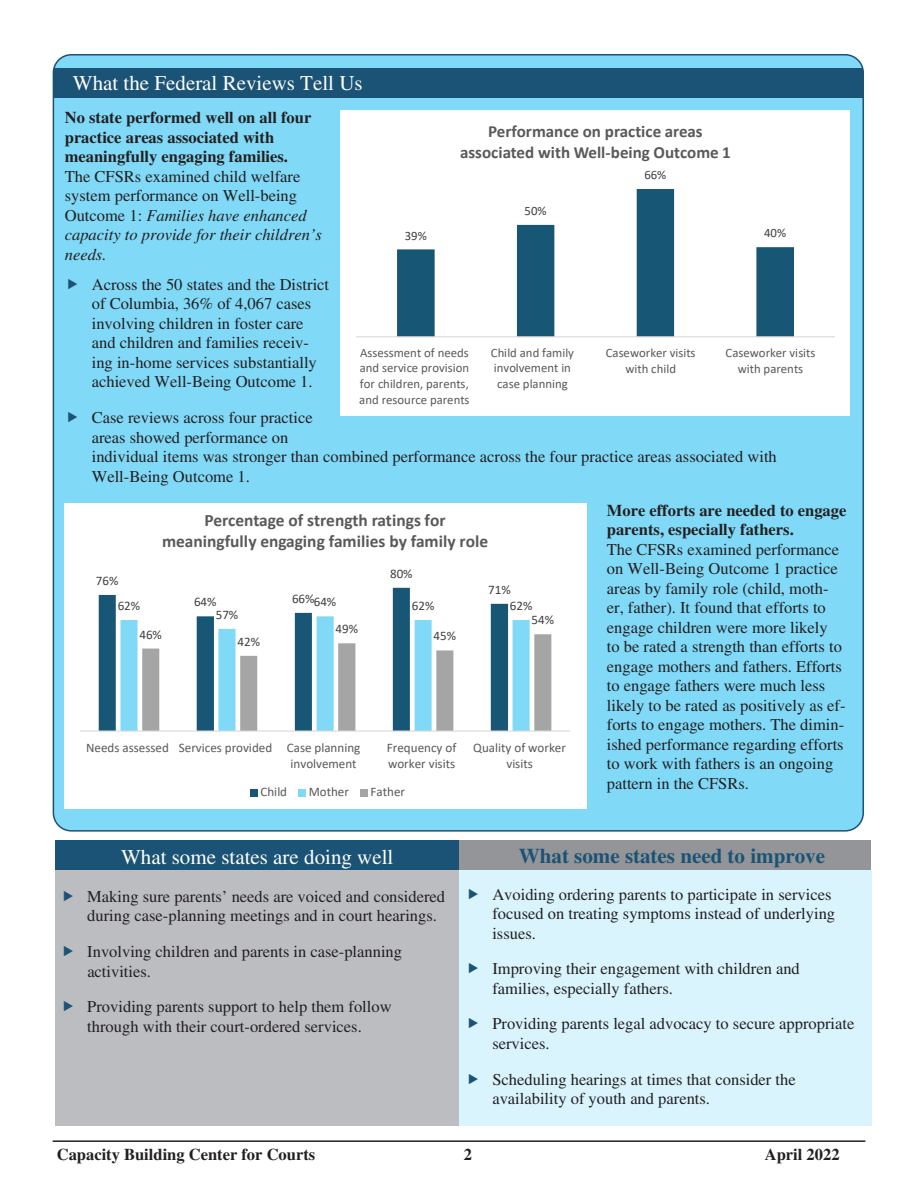
<style>
.page{position:relative;width:918px;height:1188px;background:#fff}
.page>*{position:absolute;margin:0;border:0;box-sizing:border-box;transform-origin:0 0}
.Heading_1{font:21px "Times";color:#fff}
.t1{font:700 21px "Times";color:#1a5375}
.t2{font:700 17.4px/21.3px "Calibri";letter-spacing:-.005em;color:#595959;text-align:center}
.t3{font:700 16.95px/20.7px "Calibri";color:#595959;text-align:center}
.t4{font:16.5px/19.5px "Times";color:#231f20}
.t5{font:700 16.5px/19.5px "Times";color:#231f20}
.t6{font:13.05px/15.9px "Calibri";color:#595959;text-align:right}
.t7{font:13.05px "Calibri";color:#404040}
.t8{font:12.75px/15.6px "Calibri";color:#595959;text-align:center}
.t9{font:12.75px "Calibri";color:#404040}
.s1{font-weight:400}
.s2{font-weight:400;font-style:italic}
.s3{font-weight:700}
</style>
<div class="page">
<hr style="left:53px;top:1140px;width:812px;height:2px;background:#231f20">
<div style="left:53px;top:55px;width:810px;height:776px;background:#80d9f7;border-radius:18px"></div>
<div style="left:459px;top:870px;width:413px;height:256px;background:#d9f4fd"></div>
<div style="left:459px;top:841px;width:412px;height:29px;background:#939598"></div>
<div style="left:56px;top:870px;width:403px;height:256px;background:#bcbdc0"></div>
<div style="left:56px;top:841px;width:403px;height:29px;background:#1a5375"></div>
<div style="left:54px;top:68px;width:808px;height:30px;background:#1a5375"></div>
<div style="left:341px;top:110px;width:509px;height:306px;background:#fff"></div>
<svg style="left:397px;top:189px;width:397px;height:147px"></svg>
<hr style="left:356px;top:336px;width:479px;height:1px;background:#d9d9d9">
<div style="left:64px;top:503px;width:522px;height:306px;background:#fff"></div>
<svg style="left:99px;top:588px;width:409px;height:142px"></svg>
<svg style="left:120px;top:616px;width:410px;height:114px"></svg>
<svg style="left:142px;top:634px;width:409px;height:96px"></svg>
<hr style="left:80px;top:730px;width:490px;height:2px;background:#d9d9d9">
<div style="left:250px;top:789px;width:7px;height:7px;background:#175675"></div>
<div style="left:299px;top:789px;width:7px;height:7px;background:#80d9f7"></div>
<div style="left:360px;top:789px;width:8px;height:7px;background:#a5a5a5"></div>
<h2 class="Heading_1" style="left:73px;top:71px;width:291px">What the Federal Reviews Tell Us</h2>
<p class="t5" style="left:65px;top:107px;width:259px">No state performed well on all four practice areas associated with meaningfully engaging families.<br><span class="s1">The CFSRs examined child welfare system performance on Well-being<br>Outcome 1:</span> <span class="s2">Families have enhanced capacity to provide for their children’s needs.</span></p>
<p class="t4" style="left:92px;top:275px;width:239px">Across the 50 states and the District of Columbia, 36% of 4,067 cases involving children in foster care and children and families receiv&shy;ing in-home services substantially achieved Well-Being Outcome 1.</p>
<p class="t4" style="left:92px;top:408px;width:687px">Case reviews across four practice<br>areas showed performance on<br>individual items was stronger than combined performance across the four practice areas associated with Well-Being Outcome 1.</p>
<p class="t3" style="left:460px;top:121px;width:272px">Performance on practice areas associated with Well-being Outcome 1</p>
<p class="t9" style="left:644px;top:166px;width:24px">66%</p>
<p class="t9" style="left:525px;top:202px;width:24px">50%</p>
<p class="t9" style="left:764px;top:224px;width:24px">40%</p>
<p class="t9" style="left:405px;top:227px;width:24px">39%</p>
<p class="t8" style="left:359px;top:345px;width:112px;text-align:justify">Assessment of needs and service provision for children, parents, and resource parents</p>
<p class="t8" style="left:491px;top:345px;width:85px;text-align:left">Child and family involvement in case planning</p>
<p class="t8" style="left:606px;top:345px;width:91px">Caseworker visits with child</p>
<p class="t8" style="left:726px;top:345px;width:91px">Caseworker visits with parents</p>
<p class="t2" style="left:162px;top:509px;width:328px">Percentage of strength ratings for meaningfully engaging families by family role</p>
<p class="t7" style="left:96px;top:571px;width:24px">76%</p>
<p class="t7" style="left:118px;top:596px;width:24px">62%</p>
<p class="t7" style="left:139px;top:625px;width:24px">46%</p>
<p class="t7" style="left:390px;top:564px;width:24px">80%</p>
<p class="t7" style="left:488px;top:580px;width:24px">71%</p>
<p class="t7" style="left:194px;top:593px;width:24px">64%</p>
<p class="t7" style="left:292px;top:589px;width:24px">66%</p>
<p class="t7" style="left:314px;top:593px;width:24px">64%</p>
<p class="t7" style="left:412px;top:596px;width:24px">62%</p>
<p class="t7" style="left:510px;top:596px;width:24px">62%</p>
<p class="t7" style="left:216px;top:605px;width:24px">57%</p>
<p class="t7" style="left:532px;top:611px;width:24px">54%</p>
<p class="t7" style="left:335px;top:620px;width:24px">49%</p>
<p class="t7" style="left:434px;top:627px;width:24px">45%</p>
<p class="t7" style="left:237px;top:632px;width:24px">42%</p>
<p class="t6" style="left:86px;top:739px;width:276px">Needs assessed Services provided Case planning involvement</p>
<p class="t6" style="left:387px;top:739px;width:71px;text-align:left">Frequency of worker visits</p>
<p class="t6" style="left:473px;top:739px;width:94px;text-align:center">Quality of worker visits</p>
<p class="t6" style="left:260px;top:784px;width:28px">Child</p>
<p class="t6" style="left:309px;top:784px;width:42px">Mother</p>
<p class="t6" style="left:371px;top:784px;width:36px">Father</p>
<p class="t4" style="left:607px;top:500px;width:241px"><span class="s3">More efforts are needed to engage parents, especially fathers.<br></span>The CFSRs examined performance on Well-Being Outcome 1 practice areas by family role (child, moth&shy;er, father). It found that efforts to engage children were more likely<br>to be rated a strength than efforts to engage mothers and fathers. Efforts to engage fathers were much less likely to be rated as positively as ef&shy;forts to engage mothers. The dimin&shy;ished performance regarding efforts to work with fathers is an ongoing pattern in the CFSRs.</p>
<p class="Heading_1" style="left:121px;top:845px;width:274px">What some states are doing well</p>
<p class="t1" style="left:519px;top:843px;width:308px">What some states need to improve</p>
<p class="t4" style="left:87px;top:887px;width:359px">Making sure parents’ needs are voiced and considered during case-planning meetings and in court hearings.</p>
<p class="t4" style="left:87px;top:942px;width:316px">Involving children and parents in case-planning activities.</p>
<p class="t4" style="left:87px;top:997px;width:306px">Providing parents support to help them follow through with their court-ordered services.</p>
<p class="t4" style="left:492px;top:884px;width:344px">Avoiding ordering parents to participate in services focused on treating symptoms instead of underlying issues.</p>
<p class="t4" style="left:492px;top:959px;width:309px">Improving their engagement with children and families, especially fathers.</p>
<p class="t4" style="left:492px;top:1014px;width:363px">Providing parents legal advocacy to secure appropriate services.</p>
<p class="t4" style="left:492px;top:1069px;width:305px">Scheduling hearings at times that consider the availability of youth and parents.</p>
<p class="t5" style="left:57px;top:1145px;width:260px">Capacity Building Center for Courts</p>
<p class="t5" style="left:464px;top:1145px;width:10px">2</p>
<p class="t5" style="left:765px;top:1145px;width:76px">April 2022</p>
</div>
